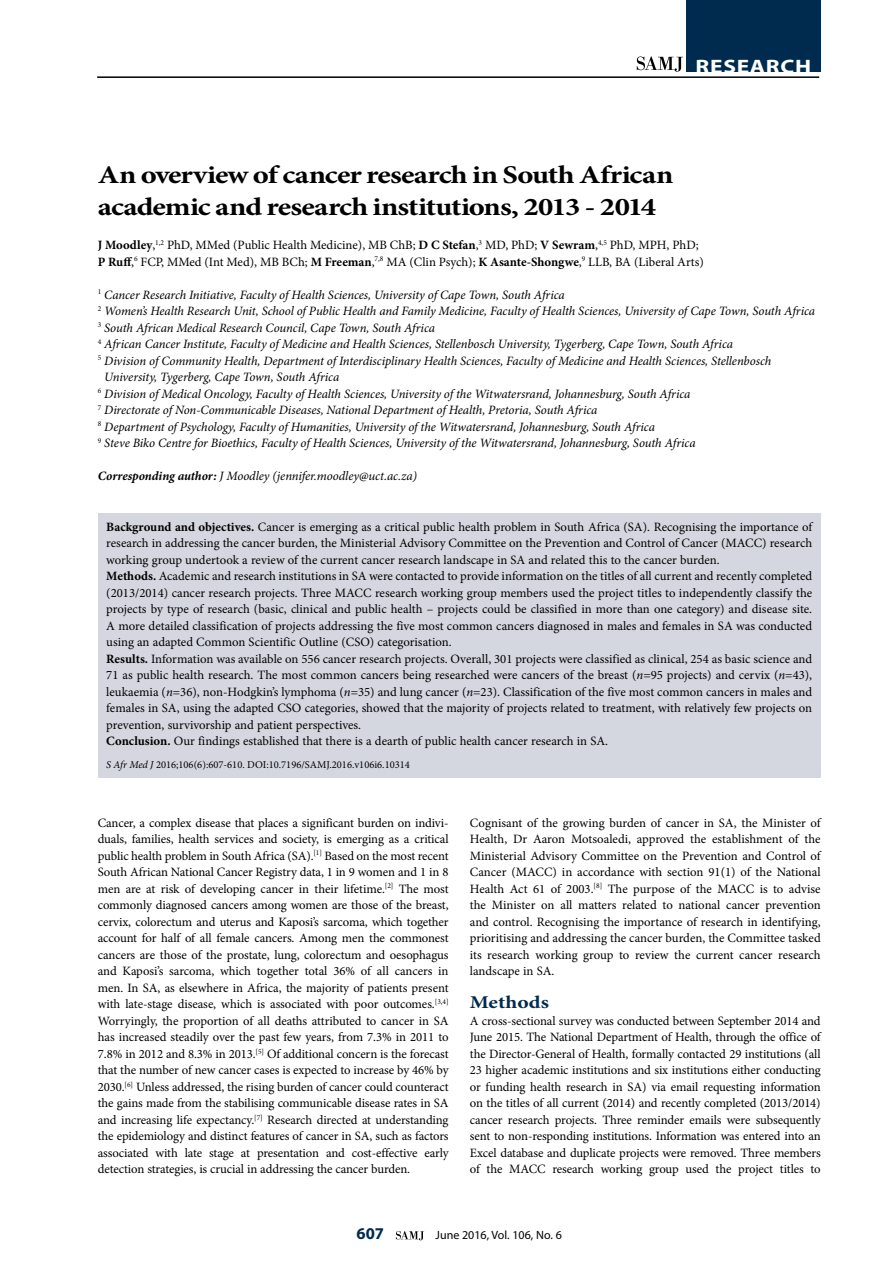
<style>
.page{position:relative;width:893px;height:1263px;background:#fff}
.page>*{position:absolute;margin:0;border:0;box-sizing:border-box;transform-origin:0 0}
.t1{font:700 25.5px/31.5px "Minion Pro";letter-spacing:-.025em;color:#000;scale:1.2 1}
.t2{font:700 19.5px "Myriad Pro";letter-spacing:.03em;color:#fff;scale:1.2 1}
.t3{font:700 18px "Minion Pro";color:#002b4e;scale:1.2 1}
.t4{font:700 16.5px "Myriad Pro";color:#002b4e}
.t5{font:12.75px/16.5px "Minion Pro";color:#000;text-align:justify}
.t6{font:italic 12.75px "Minion Pro";letter-spacing:-.01em;color:#000}
.t7{font:12px "Myriad Pro";color:#000}
.t8{font:10.5px "Minion Pro";color:#000}
.s1{font-weight:700}
.s2{font-style:italic}
</style>
<div class="page">
<hr style="left:97px;top:76px;width:722px;height:2px;background:#000">
<div style="left:686px;top:0;width:135px;height:72px;background:#002b4e"></div>
<svg style="left:637px;top:57px;width:46px;height:15px"></svg>
<svg style="left:396px;top:1231px;width:28px;height:9px"></svg>
<div style="left:98px;top:513px;width:723px;height:264px;background:#d5d7e0"></div>
<h2 class="t2" style="left:696px;top:54px;width:98px">RESEARCH</h2>
<h1 class="t1" style="left:98px;top:159px;width:481px">An overview of cancer research in South African academic and research institutions, 2013 - 2014</h1>
<p class="t5" style="left:98px;top:237px;width:608px"><span class="s1">J Moodley</span>,<sup>1,2</sup> PhD, MMed (Public Health Medicine), MB ChB; <span class="s1">D C Stefan</span>,<sup>3</sup> MD, PhD; <span class="s1">V Sewram</span>,<sup>4,5</sup> PhD, MPH, PhD;<br><span class="s1">P Ruff</span>,<sup>6</sup> FCP, MMed (Int Med), MB BCh; <span class="s1">M Freeman</span>,<sup>7,8</sup> MA (Clin Psych); <span class="s1">K Asante-Shongwe</span>,<sup>9</sup> LLB, BA (Liberal Arts)</p>
<p class="t6" style="left:98px;top:286px;width:468px"><sup>1</sup> Cancer Research Initiative, Faculty of Health Sciences, University of Cape Town, South Africa</p>
<p class="t6" style="left:98px;top:302px;width:719px"><sup>2</sup> Women’s Health Research Unit, School of Public Health and Family Medicine, Faculty of Health Sciences, University of Cape Town, South Africa</p>
<p class="t6" style="left:98px;top:319px;width:339px"><sup>3</sup> South African Medical Research Council, Cape Town, South Africa</p>
<p class="t6" style="left:98px;top:335px;width:637px"><sup>4</sup> African Cancer Institute, Faculty of Medicine and Health Sciences, Stellenbosch University, Tygerberg, Cape Town, South Africa</p>
<p class="t6" style="left:98px;top:352px;width:675px"><sup>5</sup> Division of Community Health, Department of Interdisciplinary Health Sciences, Faculty of Medicine and Health Sciences, Stellenbosch</p>
<p class="t6" style="left:104px;top:368px;width:237px">University, Tygerberg, Cape Town, South Africa</p>
<p class="t6" style="left:98px;top:385px;width:594px"><sup>6</sup> Division of Medical Oncology, Faculty of Health Sciences, University of the Witwatersrand, Johannesburg, South Africa</p>
<p class="t6" style="left:98px;top:401px;width:501px"><sup>7</sup> Directorate of Non-Communicable Diseases, National Department of Health, Pretoria, South Africa</p>
<p class="t6" style="left:98px;top:418px;width:559px"><sup>8</sup> Department of Psychology, Faculty of Humanities, University of the Witwatersrand, Johannesburg, South Africa</p>
<p class="t6" style="left:98px;top:434px;width:599px"><sup>9</sup> Steve Biko Centre for Bioethics, Faculty of Health Sciences, University of the Witwatersrand, Johannesburg, South Africa</p>
<p class="t6" style="left:98px;top:467px;width:321px"><span class="s1">Corresponding author:</span> J Moodley (jennifer.moodley@uct.ac.za)</p>
<p class="t5" style="left:106px;top:519px;width:707px;text-align:left"><span class="s1">Background and objectives.</span> Cancer is emerging as a critical public health problem in South Africa (SA). Recognising the importance of research in addressing the cancer burden, the Ministerial Advisory Committee on the Prevention and Control of Cancer (MACC) research working group undertook a review of the current cancer research landscape in SA and related this to the cancer burden.<br><span class="s1">Methods.</span> Academic and research institutions in SA were contacted to provide information on the titles of all current and recently completed (2013/2014) cancer research projects. Three MACC research working group members used the project titles to independently classify the projects by type of research (basic, clinical and public health – projects could be classified in more than one category) and disease site.<br>A more detailed classification of projects addressing the five most common cancers diagnosed in males and females in SA was conducted using an adapted Common Scientific Outline (CSO) categorisation.<br><span class="s1">Results.</span> Information was available on 556 cancer research projects. Overall, 301 projects were classified as clinical, 254 as basic science and 71 as public health research. The most common cancers being researched were cancers of the breast (<span class="s2">n</span>=95 projects) and cervix (<span class="s2">n</span>=43), leukaemia (<span class="s2">n</span>=36), non-Hodgkin’s lymphoma (<span class="s2">n</span>=35) and lung cancer (<span class="s2">n</span>=23). Classification of the five most common cancers in males and females in SA, using the adapted CSO categories, showed that the majority of projects related to treatment, with relatively few projects on prevention, survivorship and patient perspectives.<br><span class="s1">Conclusion.</span> Our findings established that there is a dearth of public health cancer research in SA.</p>
<p class="t8" style="left:106px;top:757px;width:305px"><span class="s2">S Afr Med J</span> 2016;106(6):607-610. DOI:10.7196/SAMJ.2016.v106i6.10314</p>
<p class="t5" style="left:98px;top:814px;width:352px">Cancer, a complex disease that places a significant burden on indivi&shy;duals, families, health services and society, is emerging as a critical public health problem in South Africa (SA).<sup>[1]</sup> Based on the most recent South African National Cancer Registry data, 1 in 9 women and 1 in 8 men are at risk of developing cancer in their lifetime.<sup>[2]</sup> The most commonly diagnosed cancers among women are those of the breast, cervix, colorectum and uterus and Kaposi’s sarcoma, which together account for half of all female cancers. Among men the commonest cancers are those of the prostate, lung, colorectum and oesophagus and Kaposi’s sarcoma, which together total 36% of all cancers in men. In SA, as elsewhere in Africa, the majority of patients present with late-stage disease, which is associated with poor outcomes.<sup>[3,4] </sup>Worryingly, the proportion of all deaths attributed to cancer in SA has increased steadily over the past few years, from 7.3% in 2011 to 7.8% in 2012 and 8.3% in 2013.<sup>[5]</sup> Of additional concern is the forecast that the number of new cancer cases is expected to increase by 46% by 2030.<sup>[6]</sup> Unless addressed, the rising burden of cancer could counteract the gains made from the stabilising communicable disease rates in SA and increasing life expectancy.<sup>[7]</sup> Research directed at understanding the epidemiology and distinct features of cancer in SA, such as factors associated with late stage at presentation and cost-effective early detection strategies, is crucial in addressing the cancer burden.</p>
<p class="t5" style="left:470px;top:814px;width:352px">Cognisant of the growing burden of cancer in SA, the Minister of Health, Dr Aaron Motsoaledi, approved the establishment of the Ministerial Advisory Committee on the Prevention and Control of Cancer (MACC) in accordance with section 91(1) of the National Health Act 61 of 2003.<sup>[8]</sup> The purpose of the MACC is to advise the Minister on all matters related to national cancer prevention and control. Recognising the importance of research in identifying, prioritising and addressing the cancer burden, the Committee tasked its research working group to review the current cancer research landscape in SA.</p>
<h3 class="t3" style="left:470px;top:990px;width:67px">Methods</h3>
<p class="t5" style="left:470px;top:1012px;width:352px">A cross-sectional survey was conducted between September 2014 and June 2015. The National Department of Health, through the office of the Director-General of Health, formally contacted 29 institutions (all 23 higher academic institutions and six institutions either conducting or funding health research in SA) via email requesting information on the titles of all current (2014) and recently completed (2013/2014) cancer research projects. Three reminder emails were subsequently sent to non-responding institutions. Information was entered into an Excel database and duplicate projects were removed. Three members of the MACC research working group used the project titles to</p>
<p class="t4" style="left:357px;top:1223px;width:29px">607</p>
<p class="t7" style="left:436px;top:1228px;width:128px">June 2016, Vol. 106, No. 6</p>
</div>
